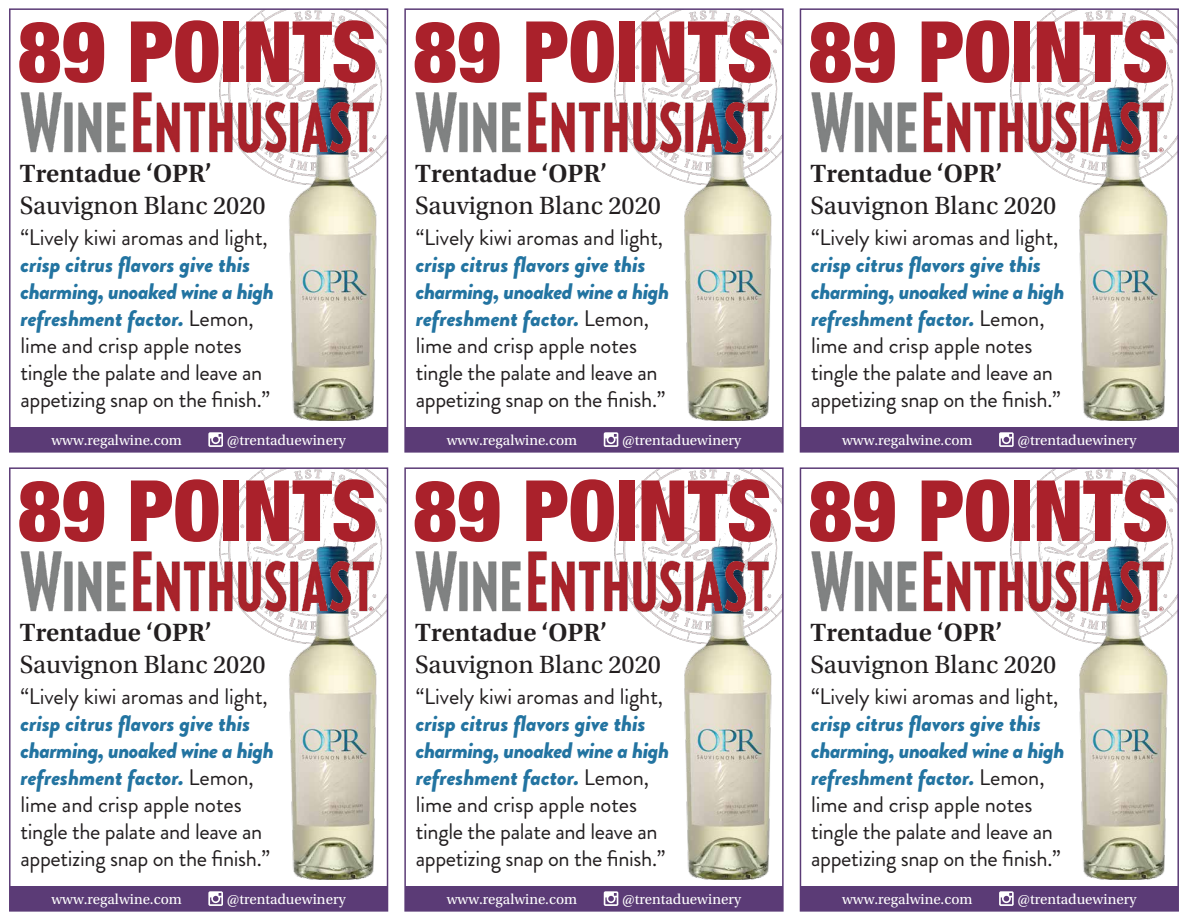
<style>
.page{position:relative;width:1188px;height:918px;background:#fff}
.page>*{position:absolute;margin:0;border:0;box-sizing:border-box;transform-origin:0 0}
.t1{font:900 condensed 84.75px "Helvetica Neue";color:#aa212b}
.t2{font:26.25px "Utopia Std";color:#231f20}
.t3{font:600 26.25px "Utopia Std";color:#231f20}
.t4{font:22.5px/27px "Brandon Grotesque";letter-spacing:-.015em;color:#231f20}
.t5{font:15px "Utopia Std";color:#fff}
.s1{font-weight:900;font-style:italic;color:#2374a1}
</style>
<div class="page">
<svg style="left:219px;top:8px;width:170px;height:445px"></svg>
<div style="left:9px;top:8px;width:379px;height:445px;border:2px solid #5b3b76"></div>
<div style="left:10px;top:427px;width:378px;height:25px;background:#5b3b76"></div>
<svg style="left:208px;top:432px;width:15px;height:15px"></svg>
<img style="left:289px;top:87px;width:87px;height:334px">
<img style="left:20px;top:90px;width:356px;height:66px">
<svg style="left:614px;top:11px;width:167px;height:171px"></svg>
<div style="left:404px;top:8px;width:380px;height:445px;border:2px solid #5b3b76"></div>
<div style="left:405px;top:427px;width:378px;height:25px;background:#5b3b76"></div>
<svg style="left:604px;top:432px;width:14px;height:15px"></svg>
<img style="left:684px;top:87px;width:88px;height:334px">
<img style="left:415px;top:90px;width:357px;height:66px">
<svg style="left:799px;top:8px;width:377px;height:445px"></svg>
<div style="left:800px;top:8px;width:379px;height:445px;border:2px solid #5b3b76"></div>
<div style="left:800px;top:427px;width:378px;height:25px;background:#5b3b76"></div>
<svg style="left:999px;top:432px;width:15px;height:15px"></svg>
<img style="left:1080px;top:87px;width:87px;height:334px">
<img style="left:809px;top:90px;width:358px;height:66px">
<svg style="left:219px;top:467px;width:170px;height:445px"></svg>
<div style="left:9px;top:467px;width:379px;height:445px;border:2px solid #5b3b76"></div>
<div style="left:10px;top:886px;width:378px;height:25px;background:#5b3b76"></div>
<svg style="left:208px;top:891px;width:15px;height:15px"></svg>
<img style="left:289px;top:546px;width:87px;height:334px">
<img style="left:20px;top:549px;width:356px;height:66px">
<svg style="left:614px;top:470px;width:167px;height:171px"></svg>
<div style="left:404px;top:467px;width:380px;height:445px;border:2px solid #5b3b76"></div>
<div style="left:405px;top:886px;width:378px;height:25px;background:#5b3b76"></div>
<svg style="left:604px;top:891px;width:14px;height:15px"></svg>
<img style="left:684px;top:546px;width:88px;height:334px">
<img style="left:415px;top:549px;width:357px;height:66px">
<svg style="left:799px;top:467px;width:377px;height:445px"></svg>
<div style="left:800px;top:467px;width:379px;height:445px;border:2px solid #5b3b76"></div>
<div style="left:800px;top:886px;width:378px;height:25px;background:#5b3b76"></div>
<svg style="left:999px;top:891px;width:15px;height:15px"></svg>
<img style="left:1080px;top:546px;width:87px;height:334px">
<img style="left:809px;top:549px;width:358px;height:66px">
<h1 class="t1" style="left:18px;top:-18px;width:1152px">89 POINTS 89 POINTS 89 POINTS</h1>
<p class="t3" style="left:20px;top:159px;width:193px">Trentadue ‘OPR’</p>
<p class="t2" style="left:20px;top:191px;width:247px">Sauvignon Blanc 2020</p>
<p class="t4" style="left:20px;top:224px;width:249px">“Lively kiwi aromas and light,</p>
<p class="t4" style="left:20px;top:251px;width:255px"><span class="s1">crisp citrus flavors give this charming, unoaked wine a high refreshment factor.</span> Lemon, lime and crisp apple notes tingle the palate and leave an appetizing snap on the finish.”</p>
<p class="t5" style="left:51px;top:432px;width:132px">www.regalwine.com</p>
<p class="t5" style="left:227px;top:432px;width:121px">@trentaduewinery</p>
<p class="t3" style="left:415px;top:159px;width:193px">Trentadue ‘OPR’</p>
<p class="t2" style="left:415px;top:191px;width:247px">Sauvignon Blanc 2020</p>
<p class="t4" style="left:416px;top:224px;width:249px">“Lively kiwi aromas and light,</p>
<p class="t4" style="left:416px;top:251px;width:255px"><span class="s1">crisp citrus flavors give this charming, unoaked wine a high refreshment factor.</span> Lemon, lime and crisp apple notes tingle the palate and leave an appetizing snap on the finish.”</p>
<p class="t5" style="left:447px;top:432px;width:132px">www.regalwine.com</p>
<p class="t5" style="left:622px;top:432px;width:121px">@trentaduewinery</p>
<p class="t3" style="left:811px;top:159px;width:193px">Trentadue ‘OPR’</p>
<p class="t2" style="left:811px;top:191px;width:247px">Sauvignon Blanc 2020</p>
<p class="t4" style="left:811px;top:224px;width:249px">“Lively kiwi aromas and light,</p>
<p class="t4" style="left:811px;top:251px;width:255px"><span class="s1">crisp citrus flavors give this charming, unoaked wine a high refreshment factor.</span> Lemon, lime and crisp apple notes tingle the palate and leave an appetizing snap on the finish.”</p>
<p class="t5" style="left:842px;top:432px;width:132px">www.regalwine.com</p>
<p class="t5" style="left:1018px;top:432px;width:121px">@trentaduewinery</p>
<h1 class="t1" style="left:18px;top:441px;width:1152px">89 POINTS 89 POINTS 89 POINTS</h1>
<p class="t3" style="left:20px;top:618px;width:193px">Trentadue ‘OPR’</p>
<p class="t2" style="left:20px;top:650px;width:247px">Sauvignon Blanc 2020</p>
<p class="t4" style="left:20px;top:683px;width:249px">“Lively kiwi aromas and light,</p>
<p class="t4" style="left:20px;top:710px;width:255px"><span class="s1">crisp citrus flavors give this charming, unoaked wine a high refreshment factor.</span> Lemon, lime and crisp apple notes tingle the palate and leave an appetizing snap on the finish.”</p>
<p class="t5" style="left:51px;top:891px;width:132px">www.regalwine.com</p>
<p class="t5" style="left:227px;top:891px;width:121px">@trentaduewinery</p>
<p class="t3" style="left:415px;top:618px;width:193px">Trentadue ‘OPR’</p>
<p class="t2" style="left:415px;top:650px;width:247px">Sauvignon Blanc 2020</p>
<p class="t4" style="left:416px;top:683px;width:249px">“Lively kiwi aromas and light,</p>
<p class="t4" style="left:416px;top:710px;width:255px"><span class="s1">crisp citrus flavors give this charming, unoaked wine a high refreshment factor.</span> Lemon, lime and crisp apple notes tingle the palate and leave an appetizing snap on the finish.”</p>
<p class="t5" style="left:447px;top:891px;width:132px">www.regalwine.com</p>
<p class="t5" style="left:622px;top:891px;width:121px">@trentaduewinery</p>
<p class="t3" style="left:811px;top:618px;width:193px">Trentadue ‘OPR’</p>
<p class="t2" style="left:811px;top:650px;width:247px">Sauvignon Blanc 2020</p>
<p class="t4" style="left:811px;top:683px;width:249px">“Lively kiwi aromas and light,</p>
<p class="t4" style="left:811px;top:710px;width:255px"><span class="s1">crisp citrus flavors give this charming, unoaked wine a high refreshment factor.</span> Lemon, lime and crisp apple notes tingle the palate and leave an appetizing snap on the finish.”</p>
<p class="t5" style="left:842px;top:891px;width:132px">www.regalwine.com</p>
<p class="t5" style="left:1018px;top:891px;width:121px">@trentaduewinery</p>
</div>
